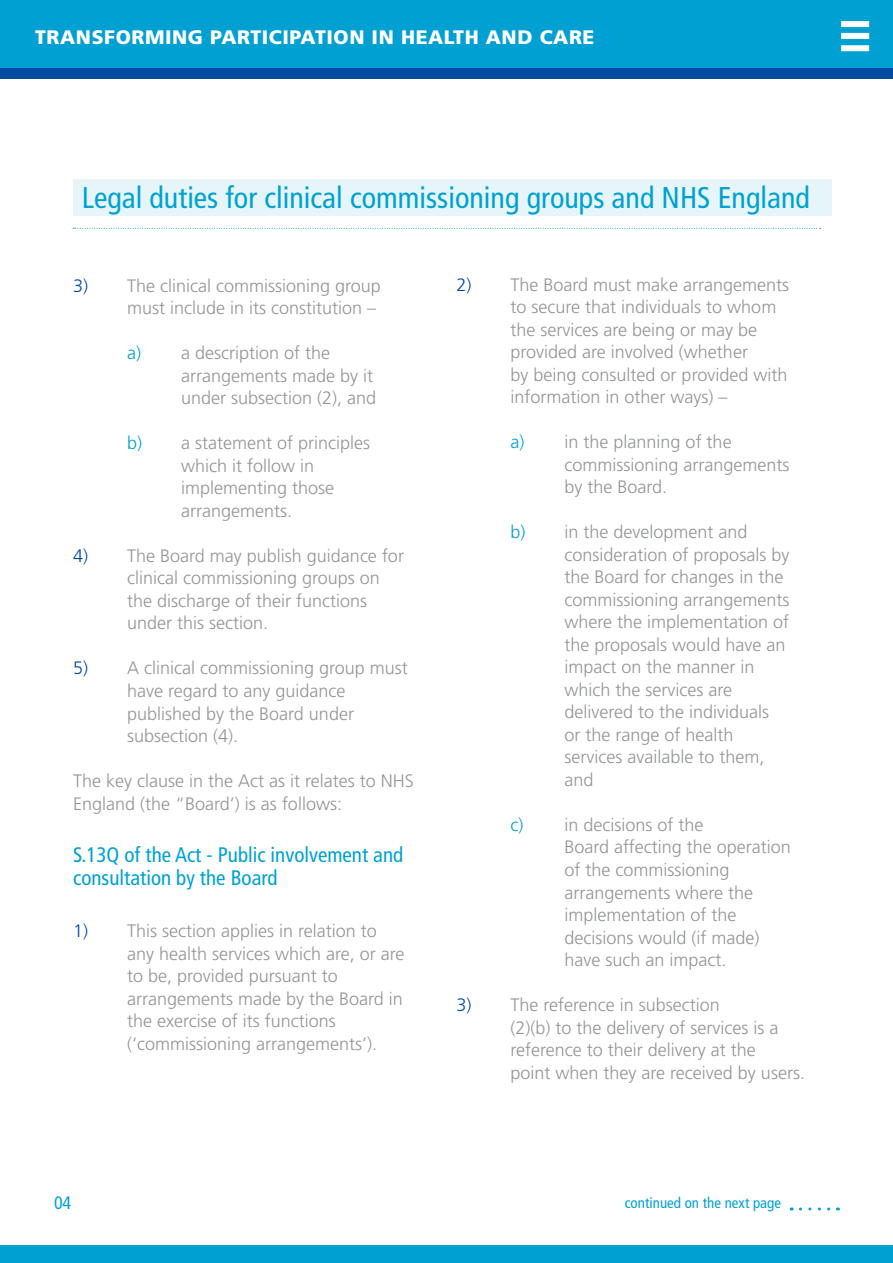
<style>
.page{position:relative;width:893px;height:1263px;background:#fff}
.page>*{position:absolute;margin:0;border:0;box-sizing:border-box;transform-origin:0 0}
.t1{font:condensed 30px "Frutiger";color:#00a1d2}
.t2{font:condensed 21px/22.5px "Frutiger";color:#00a1d2}
.t3{font:900 19.5px "Frutiger";letter-spacing:.03em;color:#fff}
.t4{font:300 18px/22.5px "Frutiger";color:#939598}
.t5{font:condensed 18px "Frutiger";color:#00a1d2}
.t6{font:condensed 15px "Frutiger";color:#00a1d2}
.s1{color:#004aa2}
.s2{color:#00a1d2}
</style>
<div class="page">
<div style="left:0;top:0;width:893px;height:68px;background:#00a1d2"></div>
<div style="left:0;top:1245px;width:893px;height:18px;background:#00a1d2"></div>
<div style="left:0;top:68px;width:893px;height:11px;background:#004aa2"></div>
<div style="left:841px;top:45px;width:28px;height:6px;background:#fff"></div>
<div style="left:841px;top:33px;width:28px;height:6px;background:#fff"></div>
<div style="left:841px;top:21px;width:28px;height:6px;background:#fff"></div>
<svg style="left:800px;top:1207px;width:38px;height:3px"></svg>
<div style="left:73px;top:179px;width:758px;height:36px;background:#e6f5fa"></div>
<svg style="left:73px;top:228px;width:748px;height:1px"></svg>
<p class="t3" style="left:35px;top:26px;width:561px">TRANSFORMING PARTICIPATION IN HEALTH AND CARE</p>
<h1 class="t1" style="left:82px;top:180px;width:730px">Legal duties for clinical commissioning groups and NHS England</h1>
<p class="t4" style="left:73px;top:274px;width:309px;text-align:right"><span class="s1">3)</span> The clinical commissioning group must include in its constitution –</p>
<p class="t4" style="left:181px;top:342px;width:197px;text-indent:-54px"><span class="s2">a)</span> a description of the arrangements made by it under subsection (2), and</p>
<p class="t4" style="left:181px;top:432px;width:190px;text-indent:-54px"><span class="s2">b)</span> a statement of principles which it follow in implementing those arrangements.</p>
<p class="t4" style="left:127px;top:544px;width:278px;text-indent:-54px"><span class="s1">4)</span> The Board may publish guidance for clinical commissioning groups on the discharge of their functions under this section.</p>
<p class="t4" style="left:127px;top:657px;width:282px;text-indent:-54px"><span class="s1">5)</span> A clinical commissioning group must have regard to any guidance published by the Board under subsection (4).</p>
<p class="t4" style="left:73px;top:769px;width:342px">The key clause in the Act as it relates to NHS<br>England (the “Board’) is as follows:</p>
<p class="t2" style="left:73px;top:844px;width:331px">S.13Q of the Act - Public involvement and consultation by the Board</p>
<p class="t4" style="left:127px;top:919px;width:279px;text-indent:-54px"><span class="s1">1)</span> This section applies in relation to any health services which are, or are to be, provided pursuant to arrangements made by the Board in the exercise of its functions (‘commissioning arrangements’).</p>
<p class="t4" style="left:511px;top:273px;width:280px;text-indent:-54px"><span class="s1">2)</span> The Board must make arrangements to secure that individuals to whom the services are being or may be provided are involved (whether<br>by being consulted or provided with information in other ways) –</p>
<p class="t4" style="left:565px;top:431px;width:227px;text-indent:-54px"><span class="s2">a)</span> in the planning of the commissioning arrangements by the Board.</p>
<p class="t4" style="left:565px;top:521px;width:227px;text-indent:-54px"><span class="s2">b)</span> in the development and consideration of proposals by the Board for changes in the commissioning arrangements where the implementation of the proposals would have an impact on the manner in which the services are delivered to the individuals or the range of health services available to them, and</p>
<p class="t4" style="left:565px;top:813px;width:228px;text-indent:-54px"><span class="s2">c)</span> in decisions of the<br>Board affecting the operation of the commissioning arrangements where the implementation of the decisions would (if made) have such an impact.</p>
<p class="t4" style="left:511px;top:993px;width:296px;text-indent:-54px"><span class="s1">3)</span> The reference in subsection<br>(2)(b) to the delivery of services is a reference to their delivery at the<br>point when they are received by users.</p>
<p class="t5" style="left:54px;top:1192px;width:19px">04</p>
<p class="t6" style="left:625px;top:1194px;width:158px">continued on the next page</p>
</div>
